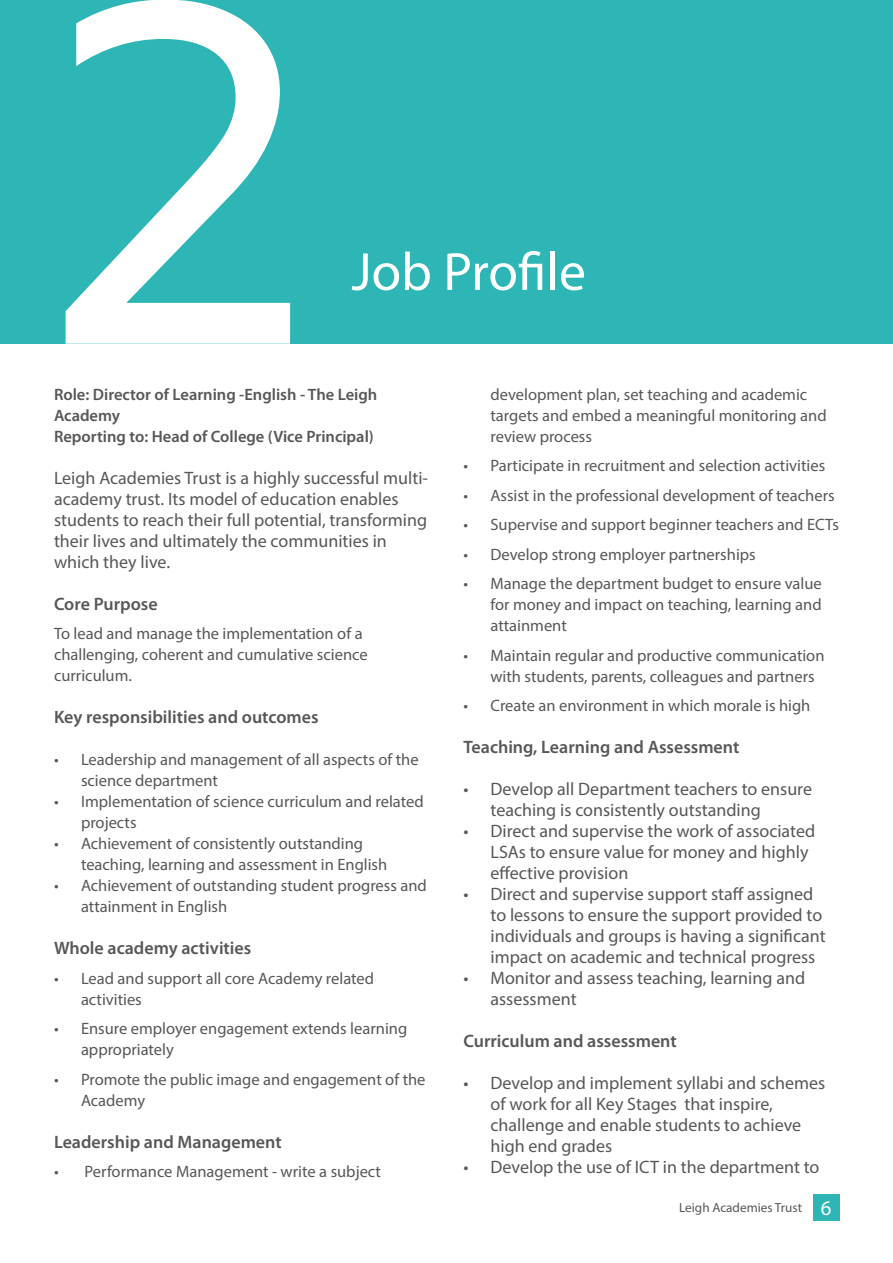
<style>
.page{position:relative;width:893px;height:1263px;background:#fff}
.page>*{position:absolute;margin:0;border:0;box-sizing:border-box;transform-origin:0 0}
.t1{font:486px "Amiko";color:#fff}
.t2{font:54px "Myriad Pro";color:#fff}
.t3{font:18px/21px "Myriad Pro";color:#575756}
.t4{font:600 18px "Myriad Pro";color:#575756}
.t5{font:16.5px/21px "Myriad Pro";color:#575756}
.t6{font:600 16.5px/21px "Myriad Pro";color:#575756}
.t7{font:13.2px "Myriad Pro";color:#575756}
.s1{font-size:20.85px;color:#fff}
</style>
<div class="page">
<div style="left:0;top:0;width:893px;height:344px;background:#2db6b5"></div>
<div style="left:813px;top:1194px;width:26px;height:27px;background:#2db6b5"></div>
<h1 class="t1" style="left:27px;top:-108px;width:303px">2</h1>
<h2 class="t2" style="left:351px;top:238px;width:236px">Job Profile</h2>
<p class="t6" style="left:54px;top:383px;width:325px">Role: Director of Learning -English - The Leigh<br>Academy<br>Reporting to: Head of College (Vice Principal)</p>
<p class="t3" style="left:54px;top:467px;width:376px">Leigh Academies Trust is a highly successful multi&shy;academy trust. Its model of education enables students to reach their full potential, transforming their lives and ultimately the communities in which they live.</p>
<p class="t4" style="left:54px;top:592px;width:105px">Core Purpose</p>
<p class="t5" style="left:54px;top:623px;width:315px">To lead and manage the implementation of a challenging, coherent and cumulative science curriculum.</p>
<p class="t4" style="left:54px;top:706px;width:266px">Key responsibilities and outcomes</p>
<p class="t5" style="left:81px;top:749px;width:339px;text-indent:-27px">• Leadership and management of all aspects of the science department</p>
<p class="t5" style="left:81px;top:791px;width:344px;text-indent:-27px">• Implementation of science curriculum and related projects</p>
<p class="t5" style="left:81px;top:833px;width:308px;text-indent:-27px">• Achievement of consistently outstanding teaching, learning and assessment in English</p>
<p class="t5" style="left:81px;top:875px;width:347px;text-indent:-27px">• Achievement of outstanding student progress and attainment in English</p>
<p class="t4" style="left:54px;top:937px;width:199px">Whole academy activities</p>
<p class="t5" style="left:81px;top:967px;width:295px;text-indent:-27px">• Lead and support all core Academy related activities</p>
<p class="t5" style="left:81px;top:1018px;width:328px;text-indent:-27px">• Ensure employer engagement extends learning appropriately</p>
<p class="t5" style="left:81px;top:1068px;width:346px;text-indent:-27px">• Promote the public image and engagement of the<br>Academy</p>
<p class="t4" style="left:54px;top:1130px;width:229px">Leadership and Management</p>
<p class="t5" style="left:54px;top:1161px;width:329px">• Performance Management - write a subject</p>
<p class="t5" style="left:490px;top:383px;width:338px">development plan, set teaching and academic targets and embed a meaningful monitoring and review process</p>
<p class="t5" style="left:463px;top:455px;width:363px">• Participate in recruitment and selection activities</p>
<p class="t5" style="left:463px;top:484px;width:373px">• Assist in the professional development of teachers</p>
<p class="t5" style="left:463px;top:514px;width:377px">• Supervise and support beginner teachers and ECTs</p>
<p class="t5" style="left:463px;top:543px;width:294px">• Develop strong employer partnerships</p>
<p class="t5" style="left:490px;top:573px;width:333px;text-align:justify;text-indent:-27px">• Manage the department budget to ensure value for money and impact on teaching, learning and attainment</p>
<p class="t5" style="left:490px;top:644px;width:336px;text-indent:-27px">• Maintain regular and productive communication with students, parents, colleagues and partners</p>
<p class="t5" style="left:463px;top:695px;width:348px">• Create an environment in which morale is high</p>
<p class="t4" style="left:463px;top:736px;width:277px">Teaching, Learning and Assessment</p>
<p class="t3" style="left:490px;top:778px;width:323px;text-indent:-27px">• Develop all Department teachers to ensure teaching is consistently outstanding</p>
<p class="t3" style="left:490px;top:820px;width:326px;text-indent:-27px">• Direct and supervise the work of associated<br>LSAs to ensure value for money and highly effective provision</p>
<p class="t3" style="left:490px;top:883px;width:337px;text-indent:-27px">• Direct and supervise support staff assigned to lessons to ensure the support provided to individuals and groups is having a significant impact on academic and technical progress</p>
<p class="t3" style="left:490px;top:967px;width:316px;text-indent:-27px">• Monitor and assess teaching, learning and assessment</p>
<p class="t4" style="left:463px;top:1030px;width:215px">Curriculum and assessment</p>
<p class="t3" style="left:490px;top:1072px;width:336px;text-indent:-27px">• Develop and implement syllabi and schemes of work for all Key Stages that inspire, challenge and enable students to achieve high end grades</p>
<p class="t3" style="left:463px;top:1156px;width:357px">• Develop the use of ICT in the department to</p>
<p class="t7" style="left:679px;top:1199px;width:154px">Leigh Academies Trust <span class="s1">6</span></p>
</div>
